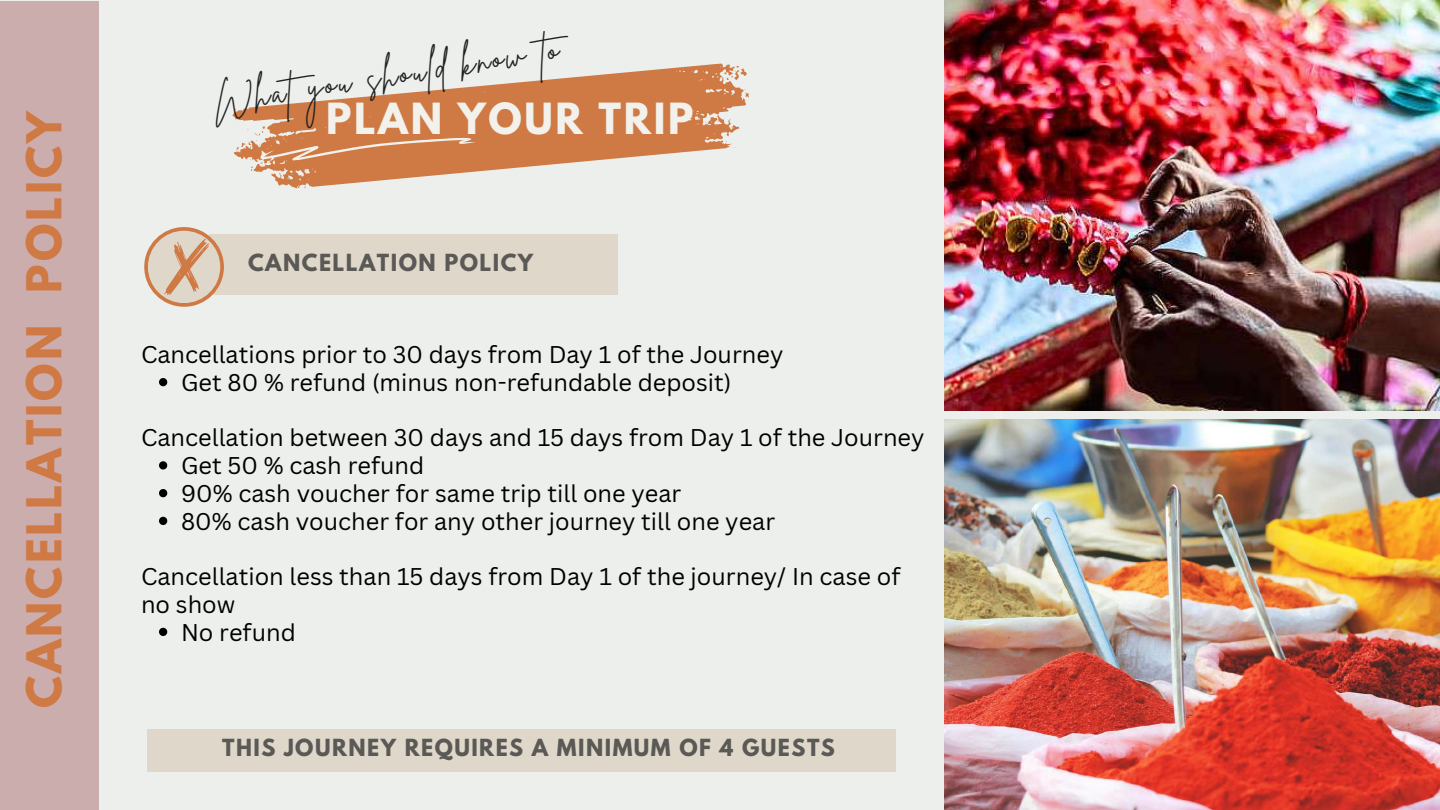
<style>
.page{position:relative;width:1440px;height:810px;background:#ecefeb}
.page>*{position:absolute;margin:0;border:0;box-sizing:border-box;transform-origin:0 0}
.t1{font:700 42.7px "League Spartan";letter-spacing:.07em;color:#cf7944}
.t2{font:700 38.1px "League Spartan";letter-spacing:.07em;color:#f2f1eb}
.t3{font:34.9px "Brittany Signature";color:#202020}
.t4{font:23.6px/27.8px "Canva Sans";color:#000;text-align:center}
.t5{font:700 20.9px "League Spartan";letter-spacing:.07em;color:#5b5956}
</style>
<div class="page">
<div style="left:0;top:1px;width:99px;height:809px;background:#ccadad"></div>
<svg style="left:232px;top:63px;width:514px;height:126px;fill:#cf7944"></svg>
<svg style="left:724px;top:66px;width:23px;height:14px"></svg>
<svg style="left:744px;top:89px;width:5px;height:10px"></svg>
<svg style="left:232px;top:126px;width:245px;height:51px"></svg>
<div style="left:147px;top:729px;width:749px;height:42px;background:#dfd8ca"></div>
<div style="left:209px;top:235px;width:409px;height:60px;background:#dfd8ca"></div>
<svg style="left:144px;top:227px;width:80px;height:80px"></svg>
<div style="left:148px;top:231px;width:72px;height:72px;background:#dfd8ca;border-radius:50%"></div>
<svg style="left:164px;top:239px;width:45px;height:56px"></svg>
<img style="left:944px;top:420px;width:496px;height:390px">
<img style="left:944px;top:1px;width:496px;height:409px">
<svg style="left:159px;top:378px;width:8px;height:8px"></svg>
<svg style="left:159px;top:461px;width:8px;height:9px"></svg>
<svg style="left:159px;top:489px;width:8px;height:8px"></svg>
<svg style="left:159px;top:517px;width:8px;height:8px"></svg>
<svg style="left:159px;top:628px;width:8px;height:8px"></svg>
<h1 class="t1" style="left:23px;top:708px;width:601px;rotate:-90deg">CANCELLATION POLICY</h1>
<h3 class="t3" style="left:209px;top:80px;width:352px;rotate:-9deg">What you should know to</h3>
<h2 class="t2" style="left:326px;top:99px;width:369px">PLAN YOUR TRIP</h2>
<p class="t5" style="left:248px;top:252px;width:287px">CANCELLATION POLICY</p>
<p class="t4" style="left:141px;top:340px;width:644px">Cancellations prior to 30 days from Day 1 of the Journey<br>Get 80 % refund (minus non-refundable deposit)</p>
<p class="t4" style="left:181px;top:423px;width:745px;text-align:left;text-indent:-40px">Cancellation between 30 days and 15 days from Day 1 of the Journey Get 50 % cash refund<br>90% cash voucher for same trip till one year<br>80% cash voucher for any other journey till one year</p>
<p class="t4" style="left:141px;top:562px;width:761px">Cancellation less than 15 days from Day 1 of the journey/ In case of</p>
<p class="t4" style="left:141px;top:590px;width:96px">no show</p>
<p class="t4" style="left:181px;top:617px;width:116px">No refund</p>
<p class="t5" style="left:222px;top:737px;width:614px">THIS JOURNEY REQUIRES A MINIMUM OF 4 GUESTS</p>
</div>
